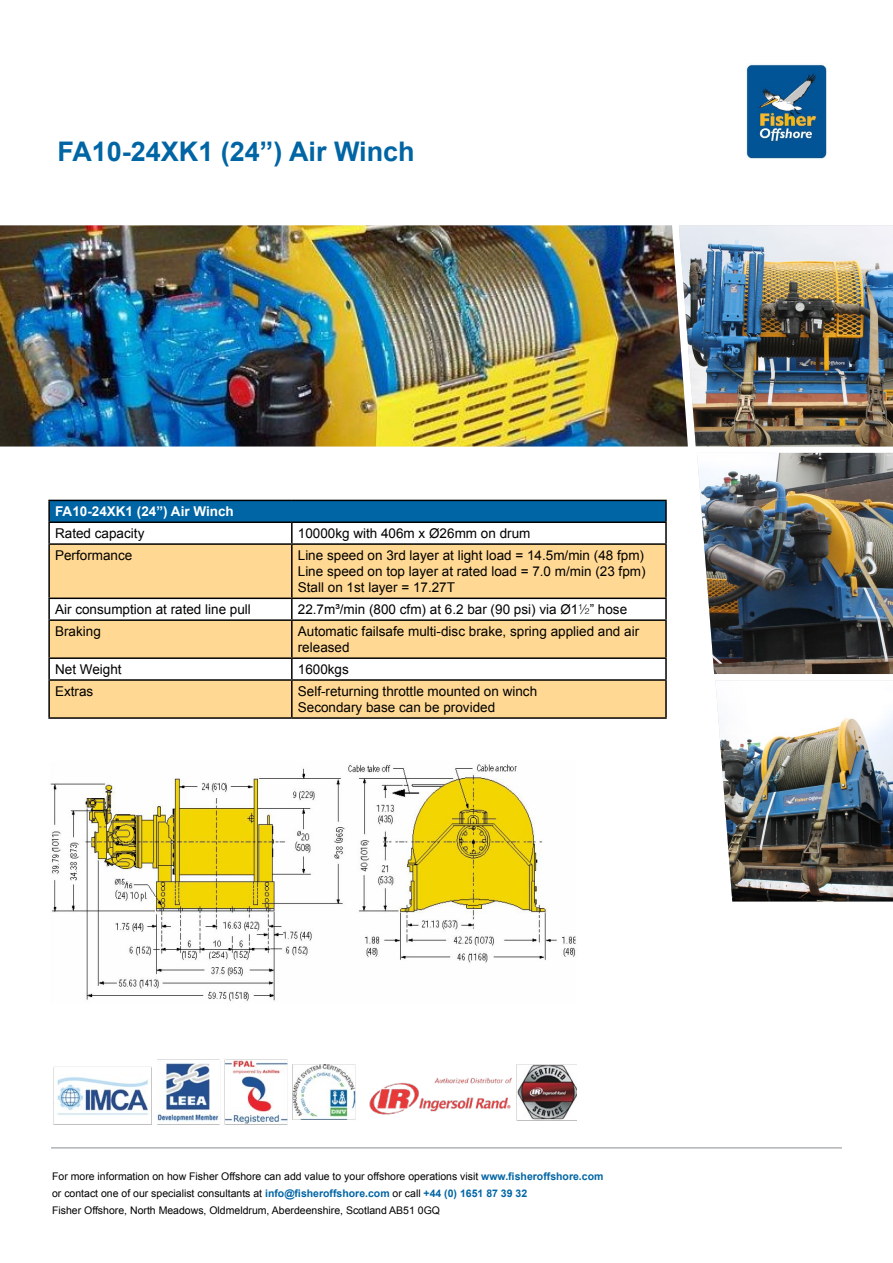
<style>
.page{position:relative;width:893px;height:1263px;background:#fff}
.page>*{position:absolute;margin:0;border:0;box-sizing:border-box;transform-origin:0 0}
.t1{font:700 27px "Arial";color:#0065a4}
.t2{font:13.5px/16.2px "Arial";color:#000}
.t3{font:700 13.5px "Arial";color:#fff}
.t4{font:10.5px/16.8px "Arial";color:#000}
.s1{font-family:"Helvetica";font-weight:300}
.s2{font-weight:700;color:#0065a4}
</style>
<div class="page">
<img style="left:746px;top:64px;width:81px;height:95px">
<hr style="left:51px;top:1147px;width:791px;height:1px;background:#b1b4b6">
<img style="left:697px;top:453px;width:196px;height:221px">
<img style="left:715px;top:680px;width:178px;height:221px">
<img style="left:0;top:225px;width:679px;height:221px">
<div style="left:50px;top:501px;width:615px;height:20px;background:#0065a4"></div>
<svg style="left:50px;top:545px;width:615px;height:172px;fill:#ffd994"></svg>
<hr style="left:291px;top:523px;width:2px;height:20px;background:#000">
<hr style="left:48px;top:543px;width:244px;height:2px;background:#000">
<hr style="left:292px;top:543px;width:375px;height:2px;background:#000">
<hr style="left:291px;top:545px;width:2px;height:52px;background:#000">
<hr style="left:48px;top:597px;width:244px;height:2px;background:#000">
<hr style="left:292px;top:597px;width:375px;height:2px;background:#000">
<hr style="left:291px;top:599px;width:2px;height:20px;background:#000">
<hr style="left:48px;top:619px;width:244px;height:2px;background:#000">
<hr style="left:292px;top:619px;width:375px;height:2px;background:#000">
<hr style="left:291px;top:621px;width:2px;height:36px;background:#000">
<hr style="left:48px;top:657px;width:244px;height:2px;background:#000">
<hr style="left:292px;top:657px;width:375px;height:2px;background:#000">
<hr style="left:291px;top:659px;width:2px;height:20px;background:#000">
<hr style="left:48px;top:679px;width:244px;height:2px;background:#000">
<hr style="left:292px;top:679px;width:375px;height:2px;background:#000">
<hr style="left:291px;top:681px;width:2px;height:36px;background:#000">
<hr style="left:48px;top:717px;width:244px;height:2px;background:#000">
<hr style="left:292px;top:717px;width:375px;height:2px;background:#000">
<hr style="left:291px;top:501px;width:2px;height:20px;background:#0065a4">
<hr style="left:48px;top:523px;width:2px;height:20px;background:#000">
<hr style="left:665px;top:523px;width:2px;height:20px;background:#000">
<hr style="left:48px;top:545px;width:2px;height:52px;background:#000">
<hr style="left:665px;top:545px;width:2px;height:52px;background:#000">
<hr style="left:48px;top:599px;width:2px;height:20px;background:#000">
<hr style="left:665px;top:599px;width:2px;height:20px;background:#000">
<hr style="left:48px;top:621px;width:2px;height:36px;background:#000">
<hr style="left:665px;top:621px;width:2px;height:36px;background:#000">
<hr style="left:48px;top:659px;width:2px;height:20px;background:#000">
<hr style="left:665px;top:659px;width:2px;height:20px;background:#000">
<hr style="left:48px;top:681px;width:2px;height:36px;background:#000">
<hr style="left:665px;top:681px;width:2px;height:36px;background:#000">
<hr style="left:48px;top:500px;width:244px;height:1px;background:#000">
<hr style="left:48px;top:501px;width:2px;height:20px;background:#000">
<hr style="left:292px;top:500px;width:375px;height:1px;background:#000">
<hr style="left:665px;top:501px;width:2px;height:20px;background:#000">
<hr style="left:48px;top:521px;width:244px;height:2px;background:#000">
<hr style="left:292px;top:521px;width:375px;height:2px;background:#000">
<img style="left:679px;top:225px;width:214px;height:221px">
<img style="left:53px;top:1059px;width:524px;height:66px">
<img style="left:50px;top:764px;width:526px;height:237px">
<h1 class="t1" style="left:57px;top:133px;width:359px">FA10-24XK1 (24”) Air Winch</h1>
<p class="t3" style="left:55px;top:502px;width:180px">FA10-24XK1 (24”) Air Winch</p>
<p class="t2" style="left:55px;top:525px;width:91px">Rated capacity</p>
<p class="t2" style="left:298px;top:525px;width:234px">10000kg with 406m x Ø26mm on drum</p>
<p class="t2" style="left:55px;top:547px;width:79px">Performance</p>
<p class="t2" style="left:298px;top:547px;width:349px;text-align:justify">Line speed on 3rd layer at light load = 14.5m/min (48 fpm)<br>Line speed on top layer at rated load = 7.0 m/min (23 fpm)<br>Stall on 1st layer = 17.27T</p>
<p class="t2" style="left:55px;top:601px;width:197px">Air consumption at rated line pull</p>
<p class="t2" style="left:298px;top:601px;width:331px">22.7m³/min (800 cfm) at 6.2 bar (90 psi) via Ø1<span class="s1">½</span>” hose</p>
<p class="t2" style="left:55px;top:623px;width:47px">Braking</p>
<p class="t2" style="left:298px;top:623px;width:343px">Automatic failsafe multi-disc brake, spring applied and air released</p>
<p class="t2" style="left:55px;top:661px;width:68px">Net Weight</p>
<p class="t2" style="left:298px;top:661px;width:53px">1600kgs</p>
<p class="t2" style="left:55px;top:683px;width:40px">Extras</p>
<p class="t2" style="left:298px;top:683px;width:241px">Self-returning throttle mounted on winch<br>Secondary base can be provided</p>
<p class="t4" style="left:52px;top:1168px;width:553px">For more information on how Fisher Offshore can add value to your offshore operations visit <span class="s2">www.fisheroffshore.com </span>or contact one of our specialist consultants at <span class="s2">info@fisheroffshore.com</span> or call <span class="s2">+44 (0) 1651 87 39 32<br></span>Fisher Offshore, North Meadows, Oldmeldrum, Aberdeenshire, Scotland AB51 0GQ</p>
</div>
